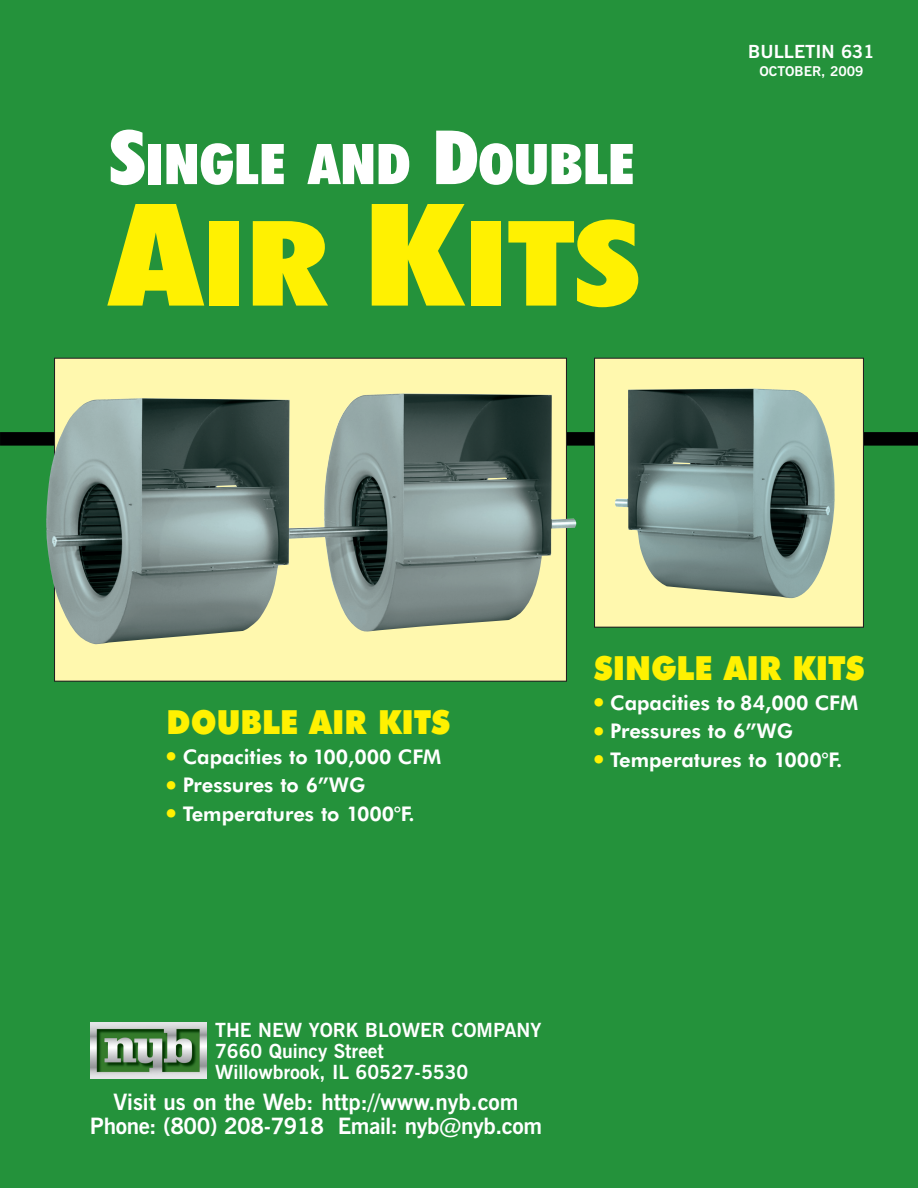
<style>
.page{position:relative;width:918px;height:1188px;background:#24923b}
.page>*{position:absolute;margin:0;border:0;box-sizing:border-box;transform-origin:0 0}
.t1{font:900 condensed 118.5px "Futura BT";color:#fff101;scale:1.27 1}
.t2{font:900 condensed 56.25px "Futura BT";color:#fff;scale:1.11 1}
.t3{font:900 33.3px "Futura BT";color:#fff101;scale:.92 1}
.t4{font:700 22.5px/24px "News Gothic BT";letter-spacing:-.02em;color:#fff;text-align:center}
.t5{font:800 20.25px "Futura BT";color:#fff}
.t6{font:700 19.5px/21px "News Gothic BT";color:#fff}
.t7{font:700 18px "News Gothic BT";color:#fff}
.t8{font:700 13.5px "News Gothic BT";color:#fff}
.s1{font-size:75px}
.s2{font-size:142.5px}
.s3{font-family:"Helvetica";font-weight:400;font-size:27px;color:#fff101}
</style>
<div class="page">
<img style="left:90px;top:1022px;width:116px;height:57px">
<div style="left:0;top:432px;width:918px;height:14px;background:#000001"></div>
<div style="left:595px;top:358px;width:268px;height:269px;background:#fff8ae"></div>
<div style="left:594px;top:358px;width:270px;height:270px;border:1px solid #231f20"></div>
<div style="left:55px;top:358px;width:511px;height:323px;background:#fff8ae"></div>
<img style="left:45px;top:394px;width:531px;height:251px">
<img style="left:615px;top:389px;width:220px;height:209px">
<h2 class="t2" style="left:109px;top:140px;width:475px"><span class="s1">S</span>INGLE AND <span class="s1">D</span>OUBLE</h2>
<h1 class="t1" style="left:109px;top:214px;width:419px"><span class="s2">A</span>IR <span class="s2">K</span>ITS</h1>
<p class="t7" style="left:748px;top:45px;width:128px">BULLETIN 631</p>
<p class="t8" style="left:759px;top:66px;width:106px">OCTOBER, 2009</p>
<h3 class="t3" style="left:166px;top:709px;width:310px">DOUBLE AIR KITS</h3>
<p class="t5" style="left:166px;top:749px;width:276px"><span class="s3">•</span> Capacities to 100,000 CFM</p>
<p class="t5" style="left:166px;top:777px;width:201px"><span class="s3">•</span> Pressures to 6”WG</p>
<p class="t5" style="left:166px;top:806px;width:250px"><span class="s3">•</span> Temperatures to 1000°F.</p>
<h3 class="t3" style="left:594px;top:655px;width:296px">SINGLE AIR KITS</h3>
<p class="t5" style="left:594px;top:695px;width:266px"><span class="s3">•</span> Capacities to 84,000 CFM</p>
<p class="t5" style="left:594px;top:723px;width:201px"><span class="s3">•</span> Pressures to 6”WG</p>
<p class="t5" style="left:594px;top:752px;width:250px"><span class="s3">•</span> Temperatures to 1000°F.</p>
<p class="t6" style="left:215px;top:1021px;width:328px">THE NEW YORK BLOWER COMPANY<br>7660 Quincy Street<br>Willowbrook, IL 60527-5530</p>
<p class="t4" style="left:90px;top:1092px;width:454px">Visit us on the Web: http://www.nyb.com<br>Phone: (800) 208-7918 Email: nyb@nyb.com</p>
</div>
